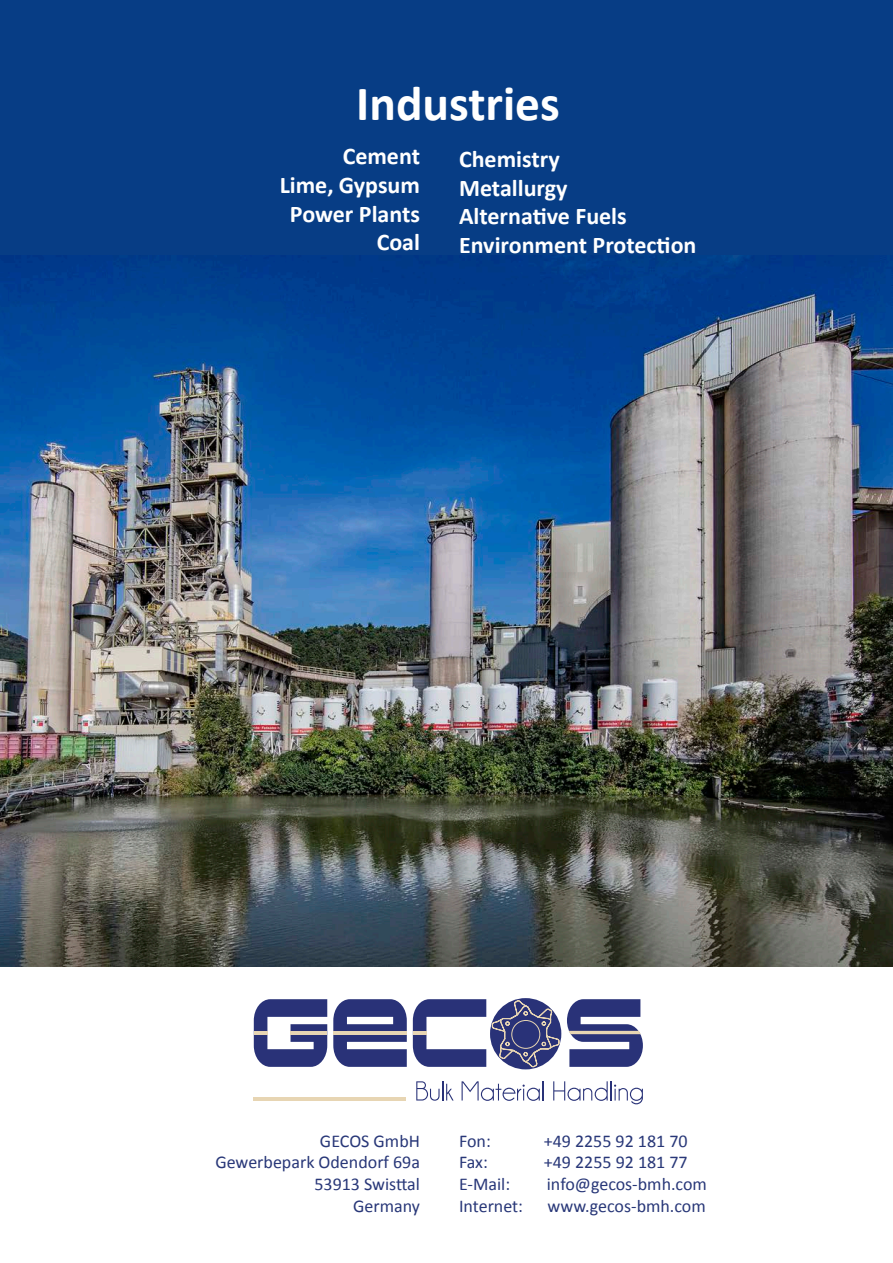
<style>
.page{position:relative;width:893px;height:1263px;background:#fff}
.page>*{position:absolute;margin:0;border:0;box-sizing:border-box;transform-origin:0 0}
.t1{font:700 49.5px "Calibri";color:#fff}
.t2{font:700 24px "Calibri";color:#fff}
.t3{font:18px "Calibri";color:#283778}
</style>
<div class="page">
<div style="left:0;top:0;width:893px;height:261px;background:#073d85"></div>
<img style="left:0;top:256px;width:893px;height:710px">
<svg style="left:416px;top:1081px;width:38px;height:20px"></svg>
<svg style="left:462px;top:1081px;width:82px;height:20px"></svg>
<svg style="left:553px;top:1081px;width:90px;height:23px"></svg>
<svg style="left:333px;top:999px;width:74px;height:68px"></svg>
<hr style="left:333px;top:1031px;width:74px;height:3px;background:#e7d5b3">
<svg style="left:413px;top:998px;width:147px;height:72px"></svg>
<svg style="left:254px;top:999px;width:73px;height:68px"></svg>
<svg style="left:567px;top:999px;width:76px;height:68px"></svg>
<hr style="left:254px;top:1097px;width:152px;height:3px;background:#e7d5b3">
<p class="t1" style="left:356px;top:72px;width:205px">Industries</p>
<p class="t2" style="left:459px;top:143px;width:102px">Chemistry</p>
<p class="t2" style="left:459px;top:172px;width:110px">Metallurgy</p>
<p class="t2" style="left:459px;top:201px;width:169px">Alternative Fuels</p>
<p class="t2" style="left:459px;top:230px;width:239px">Environment Protection</p>
<p class="t2" style="left:343px;top:141px;width:79px">Cement</p>
<p class="t2" style="left:280px;top:170px;width:142px">Lime, Gypsum</p>
<p class="t2" style="left:290px;top:198px;width:132px">Power Plants</p>
<p class="t2" style="left:377px;top:227px;width:45px">Coal</p>
<p class="t3" style="left:320px;top:1129px;width:102px">GECOS GmbH</p>
<p class="t3" style="left:215px;top:1151px;width:206px">Gewerbepark Odendorf 69a</p>
<p class="t3" style="left:314px;top:1172px;width:107px">53913 Swisttal</p>
<p class="t3" style="left:353px;top:1194px;width:68px">Germany</p>
<p class="t3" style="left:459px;top:1129px;width:33px">Fon:</p>
<p class="t3" style="left:544px;top:1129px;width:145px">+49 2255 92 181 70</p>
<p class="t3" style="left:459px;top:1151px;width:30px">Fax:</p>
<p class="t3" style="left:544px;top:1151px;width:145px">+49 2255 92 181 77</p>
<p class="t3" style="left:459px;top:1172px;width:53px">E-Mail:</p>
<p class="t3" style="left:547px;top:1172px;width:162px">info@gecos-bmh.com</p>
<p class="t3" style="left:459px;top:1194px;width:66px">Internet:</p>
<p class="t3" style="left:548px;top:1194px;width:160px">www.gecos-bmh.com</p>
</div>
